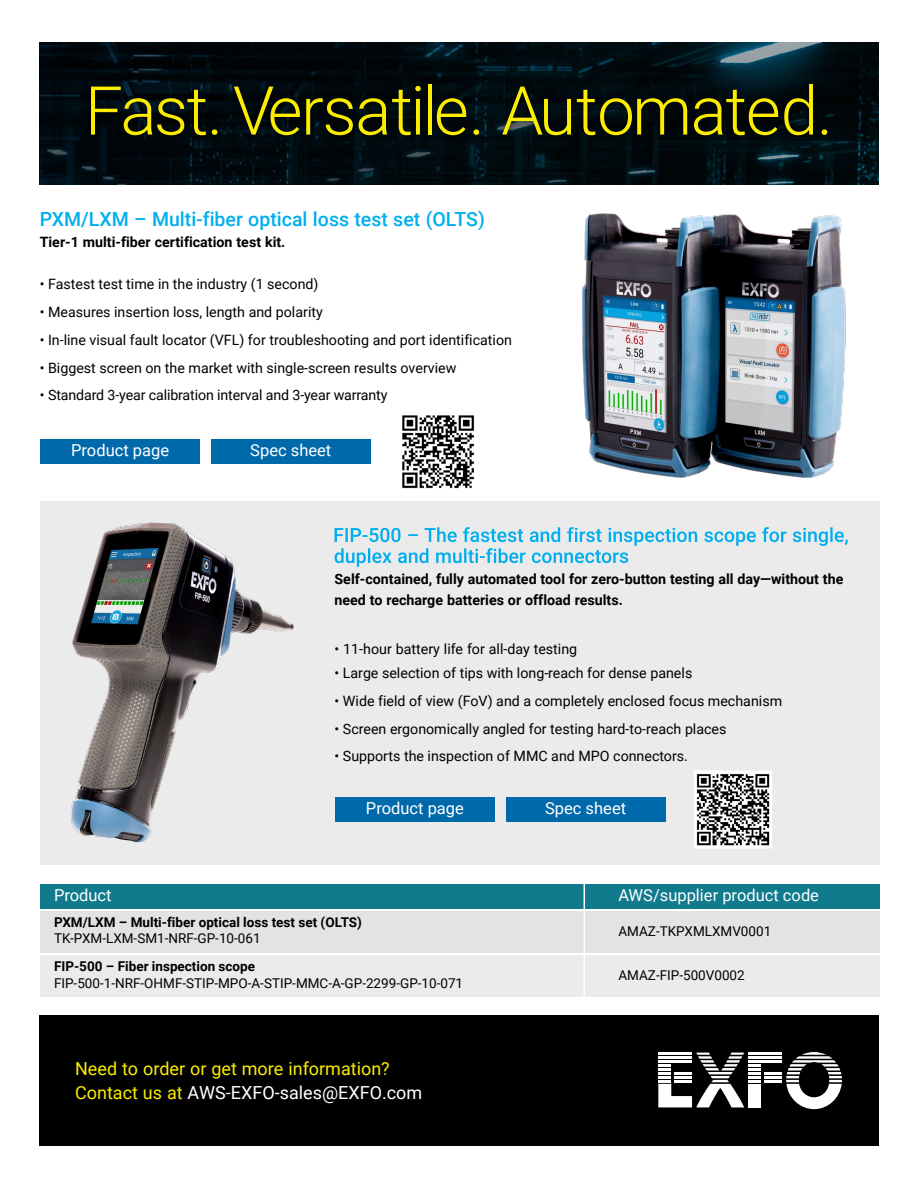
<style>
.page{position:relative;width:918px;height:1188px;background:#fff}
.page>*{position:absolute;margin:0;border:0;box-sizing:border-box;transform-origin:0 0}
.t1{font:300 67.5px "Roboto";letter-spacing:-.02em;color:#fced00}
.t2{font:500 19.5px "Roboto";color:#00aeef}
.t3{font:18px/24px "Roboto";color:#fced00}
.t4{font:16.5px "Roboto";color:#fff}
.t5{font:14.25px "Roboto";color:#000}
.t6{font:700 14.25px/21px "Roboto";color:#000}
.t7{font:13.5px "Roboto";color:#000}
.t8{font:700 13.5px "Roboto";color:#000}
.s1{color:#fff}
</style>
<div class="page">
<img style="left:39px;top:43px;width:840px;height:141px">
<div style="left:83px;top:76px;width:752px;height:67px;background:#000;opacity:.75"></div>
<div style="left:39px;top:1015px;width:840px;height:131px;background:#000"></div>
<svg style="left:658px;top:1052px;width:184px;height:57px"></svg>
<hr style="left:658px;top:1060px;width:34px;height:3px;background:#fff">
<div style="left:40px;top:502px;width:839px;height:363px;background:#ebebec"></div>
<div style="left:40px;top:439px;width:160px;height:25px;background:#0069aa"></div>
<div style="left:211px;top:439px;width:159px;height:25px;background:#0069aa"></div>
<div style="left:40px;top:884px;width:839px;height:25px;background:#0f7b8d"></div>
<div style="left:40px;top:911px;width:839px;height:42px;background:#e2e3e4"></div>
<div style="left:40px;top:955px;width:839px;height:42px;background:#ebebec"></div>
<img style="left:402px;top:415px;width:72px;height:74px">
<img style="left:569px;top:213px;width:288px;height:289px">
<svg style="left:335px;top:527px;width:513px;height:40px"></svg>
<div style="left:335px;top:797px;width:160px;height:25px;background:#0069aa"></div>
<div style="left:506px;top:797px;width:159px;height:25px;background:#0069aa"></div>
<img style="left:70px;top:522px;width:224px;height:321px">
<img style="left:697px;top:774px;width:72px;height:72px">
<div style="left:694px;top:771px;width:78px;height:78px;border:2px solid #fff"></div>
<hr style="left:584px;top:880px;width:1px;height:120px;background:#fff">
<h1 class="t1" style="left:85px;top:63px;width:750px">Fast. Versatile. Automated.</h1>
<h2 class="t2" style="left:40px;top:206px;width:447px">PXM/LXM – Multi-fiber optical loss test set (OLTS)</h2>
<p class="t6" style="left:40px;top:231px;width:247px">Tier-1 multi-fiber certification test kit.</p>
<p class="t5" style="left:40px;top:274px;width:280px">• Fastest test time in the industry (1 second)</p>
<p class="t5" style="left:40px;top:302px;width:285px">• Measures insertion loss, length and polarity</p>
<p class="t5" style="left:40px;top:330px;width:474px">• In-line visual fault locator (VFL) for troubleshooting and port identification</p>
<p class="t5" style="left:40px;top:357px;width:418px">• Biggest screen on the market with single-screen results overview</p>
<p class="t5" style="left:40px;top:385px;width:349px">• Standard 3-year calibration interval and 3-year warranty</p>
<p class="t4" style="left:71px;top:439px;width:99px">Product page</p>
<p class="t4" style="left:250px;top:439px;width:82px">Spec sheet</p>
<p class="t6" style="left:335px;top:568px;width:510px">Self-contained, fully automated tool for zero-button testing all day—without the need to recharge batteries or offload results.</p>
<p class="t5" style="left:335px;top:639px;width:244px">• 11-hour battery life for all-day testing</p>
<p class="t5" style="left:335px;top:663px;width:359px">• Large selection of tips with long-reach for dense panels</p>
<p class="t5" style="left:335px;top:691px;width:449px">• Wide field of view (FoV) and a completely enclosed focus mechanism</p>
<p class="t5" style="left:335px;top:719px;width:394px">• Screen ergonomically angled for testing hard-to-reach places</p>
<p class="t5" style="left:335px;top:746px;width:355px">• Supports the inspection of MMC and MPO connectors.</p>
<p class="t4" style="left:366px;top:797px;width:99px">Product page</p>
<p class="t4" style="left:545px;top:797px;width:82px">Spec sheet</p>
<p class="t4" style="left:54px;top:884px;width:59px">Product</p>
<p class="t8" style="left:54px;top:913px;width:309px">PXM/LXM – Multi-fiber optical loss test set (OLTS)</p>
<p class="t7" style="left:54px;top:929px;width:208px">TK-PXM-LXM-SM1-NRF-GP-10-061</p>
<p class="t8" style="left:54px;top:957px;width:203px">FIP-500 – Fiber inspection scope</p>
<p class="t7" style="left:54px;top:973px;width:411px">FIP-500-1-NRF-OHMF-STIP-MPO-A-STIP-MMC-A-GP-2299-GP-10-071</p>
<p class="t3" style="left:75px;top:1056px;width:349px">Need to order or get more information?<br>Contact us at <span class="s1">AWS-EXFO-sales@EXFO.com</span></p>
<p class="t4" style="left:618px;top:884px;width:202px">AWS/supplier product code</p>
<p class="t7" style="left:618px;top:922px;width:154px">AMAZ-TKPXMLXMV0001</p>
<p class="t7" style="left:618px;top:966px;width:128px">AMAZ-FIP-500V0002</p>
</div>
